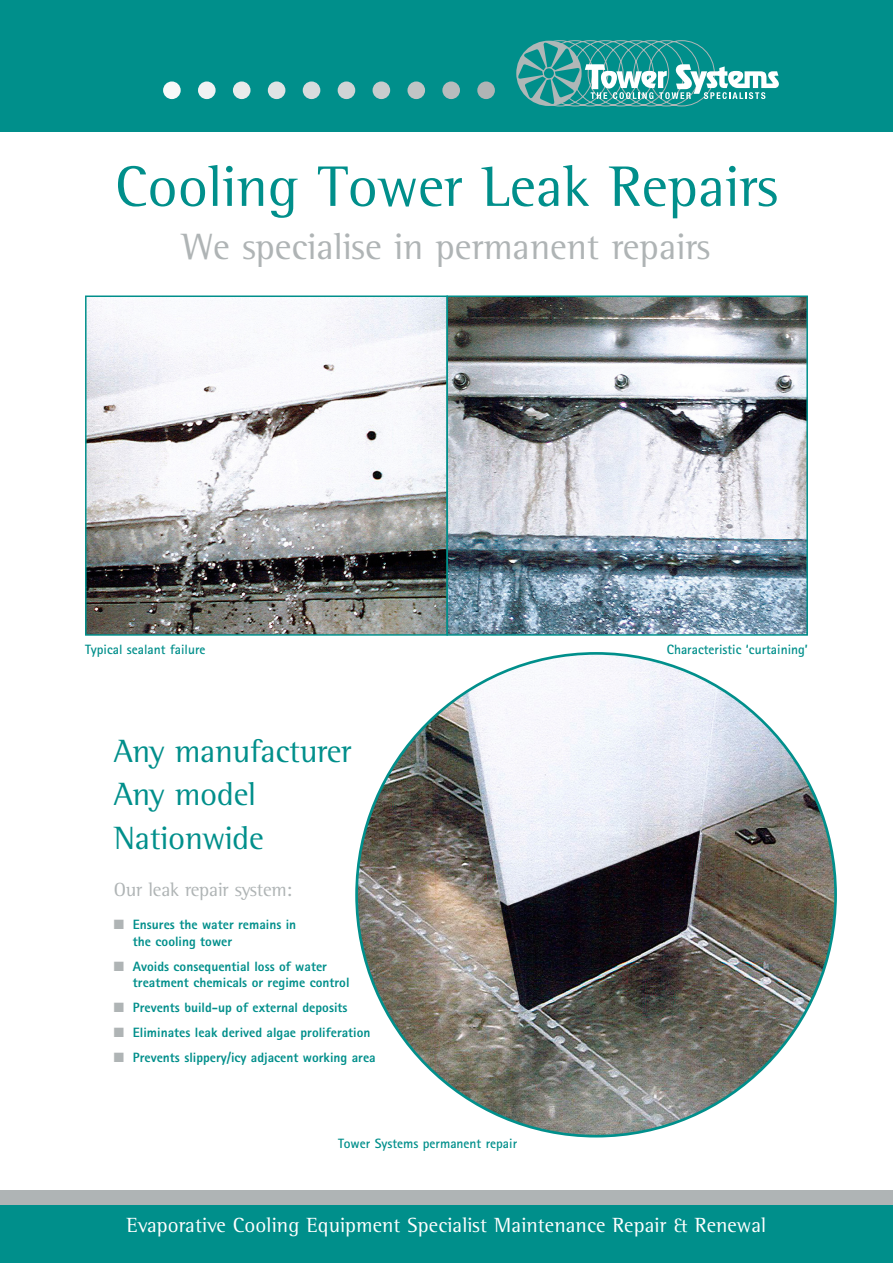
<style>
.page{position:relative;width:893px;height:1263px;background:#fff}
.page>*{position:absolute;margin:0;border:0;box-sizing:border-box;transform-origin:0 0}
.t1{font:58.5px "Rotis Semi Serif";color:#008f8b}
.t2{font:37.5px "Rotis Semi Serif";color:#afb4b5}
.t3{font:33px/43.8px "Rotis Semi Serif";letter-spacing:-.01em;color:#008f8b}
.t4{font:21px "Rotis Semi Serif";letter-spacing:.005em;color:#fff}
.t5{font:19.5px "Rotis Semi Serif";letter-spacing:-.01em;color:#afb4b5}
.t6{font:800 13.5px/16.5px "Rotis Sans Serif";color:#008f8b}
.t7{font:700 13.5px "Rotis Sans Serif";color:#008f8b}
.s1{color:#afb4b5}
</style>
<div class="page">
<div style="left:0;top:0;width:893px;height:132px;background:#008f8b"></div>
<div style="left:0;top:1199px;width:893px;height:64px;background:#008f8b"></div>
<div style="left:0;top:1190px;width:893px;height:14px;background:#afb4b5"></div>
<svg style="left:516px;top:40px;width:263px;height:66px"></svg>
<div style="left:163px;top:81px;width:18px;height:18px;background:#f8f9f9;border-radius:50%"></div>
<div style="left:198px;top:81px;width:18px;height:18px;background:#f1f2f3;border-radius:50%"></div>
<div style="left:233px;top:81px;width:17px;height:18px;background:#e9ebeb;border-radius:50%"></div>
<div style="left:268px;top:81px;width:17px;height:18px;background:#e0e3e4;border-radius:50%"></div>
<div style="left:303px;top:81px;width:17px;height:18px;background:#d8dcdd;border-radius:50%"></div>
<div style="left:338px;top:81px;width:17px;height:18px;background:#d0d4d5;border-radius:50%"></div>
<div style="left:373px;top:81px;width:17px;height:18px;background:#c8cccd;border-radius:50%"></div>
<div style="left:407px;top:81px;width:18px;height:18px;background:#c0c4c5;border-radius:50%"></div>
<div style="left:442px;top:81px;width:18px;height:18px;background:#b8bcbd;border-radius:50%"></div>
<div style="left:477px;top:81px;width:18px;height:18px;background:#afb4b5;border-radius:50%"></div>
<img style="left:357px;top:653px;width:479px;height:483px">
<img style="left:88px;top:298px;width:357px;height:335px">
<div style="left:85px;top:295px;width:363px;height:341px;border:2px solid #008f8b"></div>
<img style="left:449px;top:298px;width:356px;height:335px">
<div style="left:446px;top:295px;width:362px;height:341px;border:2px solid #008f8b"></div>
<h1 class="t1" style="left:115px;top:152px;width:665px">Cooling Tower Leak Repairs</h1>
<h2 class="t2" style="left:183px;top:225px;width:529px">We specialise in permanent repairs</h2>
<p class="t7" style="left:85px;top:641px;width:122px">Typical sealant failure</p>
<p class="t7" style="left:667px;top:641px;width:143px">Characteristic ‘curtaining’</p>
<h3 class="t3" style="left:114px;top:728px;width:239px">Any manufacturer<br>Any model<br>Nationwide</h3>
<h3 class="t5" style="left:114px;top:878px;width:180px">Our leak repair system:</h3>
<p class="t6" style="left:133px;top:916px;width:165px;text-indent:-19px"><span class="s1">■</span> Ensures the water remains in the cooling tower</p>
<p class="t6" style="left:133px;top:957px;width:218px;text-indent:-19px"><span class="s1">■</span> Avoids consequential loss of water treatment chemicals or regime control</p>
<p class="t6" style="left:114px;top:999px;width:235px"><span class="s1">■</span> Prevents build-up of external deposits</p>
<p class="t6" style="left:114px;top:1024px;width:258px"><span class="s1">■</span> Eliminates leak derived algae proliferation</p>
<p class="t6" style="left:114px;top:1049px;width:263px"><span class="s1">■</span> Prevents slippery/icy adjacent working area</p>
<p class="t7" style="left:338px;top:1135px;width:181px">Tower Systems permanent repair</p>
<h3 class="t4" style="left:127px;top:1213px;width:641px">Evaporative Cooling Equipment Specialist Maintenance Repair &amp; Renewal</h3>
</div>
